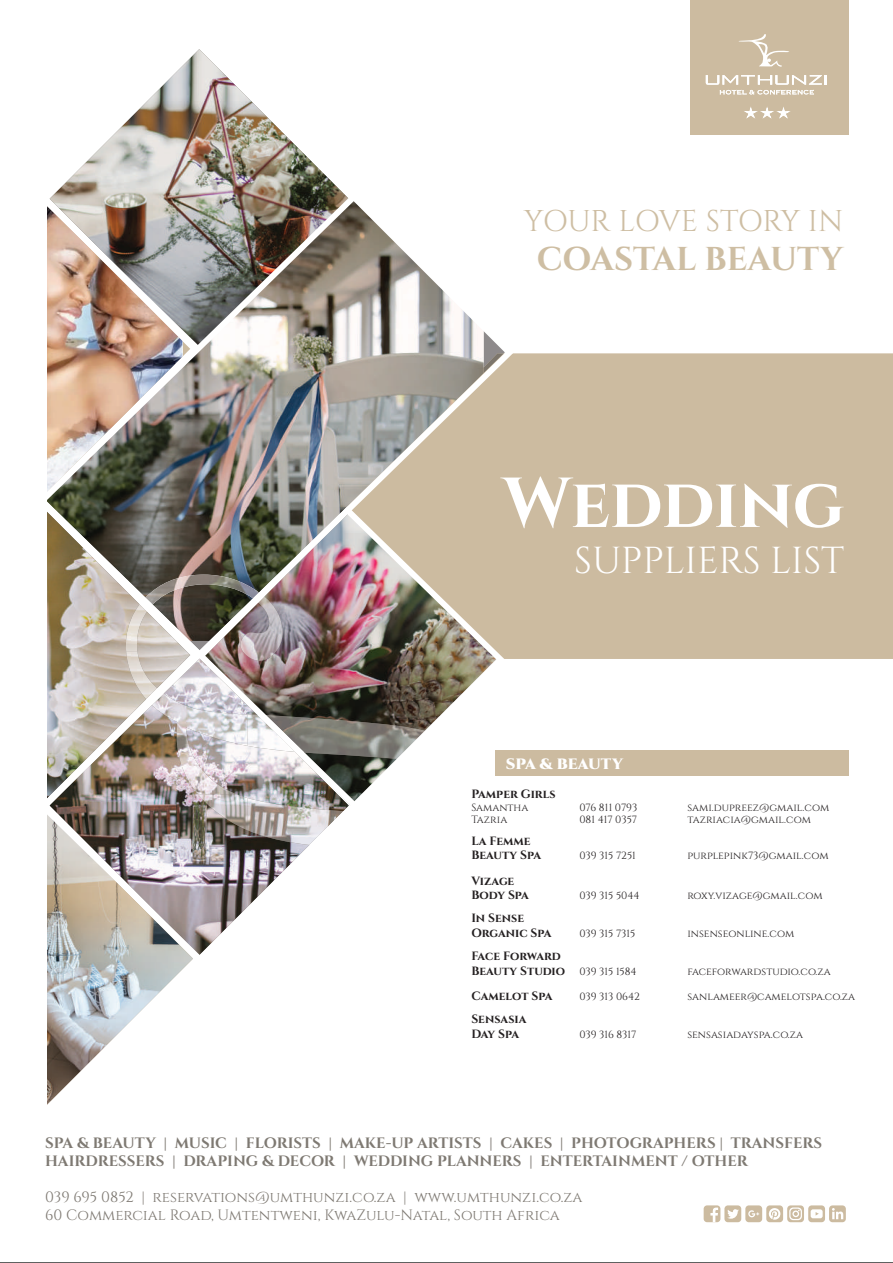
<style>
.page{position:relative;width:893px;height:1263px;background:#fff}
.page>*{position:absolute;margin:0;border:0;box-sizing:border-box;transform-origin:0 0}
.t1{font:700 70.5px "Cinzel";letter-spacing:-.01em;color:#fff}
.t2{font:37.5px "Cinzel";letter-spacing:-.005em;color:#fff}
.t3{font:700 33px "Cinzel";color:#cebea3}
.t4{font:30px "Cinzel";letter-spacing:-.02em;color:#cebea3}
.t5{font:700 15px/18px "Cinzel";letter-spacing:-.005em;color:#7e7972}
.t6{font:15px/18px "Cinzel";color:#7e7972}
.t7{font:900 15px "Cinzel";color:#fff}
.t8{font:700 12px/14.4px "Cinzel";letter-spacing:-.005em;color:#231f20}
.t9{font:10.5px "Cinzel";color:#231f20}
.s1{font-weight:400;font-size:10.5px}
</style>
<div class="page">
<div style="left:690px;top:1px;width:158px;height:134px;background:#ccbba0"></div>
<svg style="left:739px;top:34px;width:50px;height:33px"></svg>
<svg style="left:706px;top:75px;width:121px;height:20px"></svg>
<svg style="left:744px;top:107px;width:47px;height:12px"></svg>
<div style="left:704px;top:1205px;width:16px;height:17px;background:#ccbba0;border-radius:3px"></div>
<svg style="left:710px;top:1207px;width:8px;height:15px"></svg>
<div style="left:787px;top:1205px;width:17px;height:17px;background:#ccbba0;border-radius:3px"></div>
<svg style="left:789px;top:1207px;width:13px;height:13px"></svg>
<div style="left:724px;top:1205px;width:17px;height:17px;background:#ccbba0;border-radius:3px"></div>
<svg style="left:727px;top:1209px;width:12px;height:10px"></svg>
<div style="left:766px;top:1205px;width:17px;height:17px;background:#ccbba0;border-radius:3px"></div>
<svg style="left:769px;top:1208px;width:12px;height:12px"></svg>
<div style="left:745px;top:1205px;width:17px;height:17px;background:#ccbba0;border-radius:3px"></div>
<svg style="left:748px;top:1210px;width:11px;height:7px"></svg>
<div style="left:808px;top:1205px;width:17px;height:17px;background:#ccbba0;border-radius:3px"></div>
<div style="left:811px;top:1209px;width:12px;height:9px;background:#fff;border-radius:2px"></div>
<div style="left:829px;top:1205px;width:17px;height:17px;background:#ccbba0;border-radius:3px"></div>
<svg style="left:832px;top:1208px;width:11px;height:11px"></svg>
<div style="left:615px;top:353px;width:278px;height:157px;background:#ccbba0"></div>
<img style="left:47px;top:353px;width:568px;height:148px">
<img style="left:47px;top:55px;width:146px;height:298px">
<img style="left:47px;top:501px;width:589px;height:97px">
<svg style="left:347px;top:510px;width:546px;height:266px;fill:#ccbba0"></svg>
<img style="left:193px;top:49px;width:312px;height:304px">
<svg style="left:47px;top:511px;width:143px;height:145px;background:#928a7c"></svg>
<img style="left:145px;top:575px;width:114px;height:23px">
<svg style="left:253px;top:592px;width:11px;height:6px"></svg>
<img style="left:141px;top:598px;width:390px;height:58px">
<img style="left:47px;top:656px;width:526px;height:149px">
<img style="left:47px;top:805px;width:302px;height:300px">
<hr style="left:0;top:1262px;width:893px;height:1px;background:#606160">
<div style="left:495px;top:750px;width:353px;height:25px;background:#ccbba0"></div>
<h3 class="t4" style="left:524px;top:203px;width:321px">YOUR LOVE STORY IN</h3>
<h3 class="t3" style="left:537px;top:239px;width:308px">COASTAL BEAUTY</h3>
<h1 class="t1" style="left:503px;top:460px;width:343px">Wedding</h1>
<h2 class="t2" style="left:574px;top:538px;width:272px">SUPPLIERS LIST</h2>
<h3 class="t7" style="left:506px;top:754px;width:119px">SPA &amp; BEAUTY</h3>
<p class="t8" style="left:471px;top:787px;width:86px">Pamper Girls</p>
<p class="t9" style="left:471px;top:801px;width:59px">Samantha</p>
<p class="t9" style="left:579px;top:801px;width:60px">076 811 0793</p>
<p class="t9" style="left:687px;top:801px;width:143px">sami.dupreez@gmail.com</p>
<p class="t9" style="left:471px;top:814px;width:38px">Tazria</p>
<p class="t9" style="left:579px;top:814px;width:59px">081 417 0357</p>
<p class="t9" style="left:687px;top:814px;width:125px">tazriacia@gmail.com</p>
<p class="t8" style="left:471px;top:834px;width:71px">La Femme<br>Beauty Spa</p>
<p class="t9" style="left:579px;top:850px;width:58px">039 315 7251</p>
<p class="t9" style="left:687px;top:850px;width:143px">purplepink73@gmail.com</p>
<p class="t8" style="left:471px;top:874px;width:59px">Vizage<br>Body Spa</p>
<p class="t9" style="left:579px;top:889px;width:62px">039 315 5044</p>
<p class="t9" style="left:687px;top:889px;width:137px">roxy.vizage@gmail.com</p>
<p class="t8" style="left:471px;top:911px;width:82px">In Sense<br>Organic Spa</p>
<p class="t9" style="left:579px;top:927px;width:58px">039 315 7315</p>
<p class="t9" style="left:687px;top:927px;width:108px">insenseonline.com</p>
<p class="t8" style="left:471px;top:949px;width:167px">Face Forward<br>Beauty Studio <span class="s1">039 315 1584</span></p>
<p class="t9" style="left:687px;top:965px;width:145px">faceforwardstudio.co.za</p>
<p class="t8" style="left:471px;top:989px;width:83px">Camelot Spa</p>
<p class="t9" style="left:579px;top:990px;width:62px">039 313 0642</p>
<p class="t9" style="left:687px;top:990px;width:169px">sanlameer@camelotspa.co.za</p>
<p class="t8" style="left:471px;top:1012px;width:57px">Sensasia<br>Day Spa</p>
<p class="t9" style="left:579px;top:1028px;width:59px">039 316 8317</p>
<p class="t9" style="left:687px;top:1028px;width:117px">sensasiadayspa.co.za</p>
<h3 class="t5" style="left:45px;top:1135px;width:779px">SPA &amp; BEAUTY | MUSIC | FLORISTS | MAKE-UP ARTISTS | CAKES | PHOTOGRAPHERS | TRANSFERS<br>HAIRDRESSERS | DRAPING &amp; DECOR | WEDDING PLANNERS | ENTERTAINMENT / OTHER</h3>
<h3 class="t6" style="left:45px;top:1189px;width:539px">039 695 0852 | reservations@umthunzi.co.za | www.umthunzi.co.za<br>60 Commercial Road, Umtentweni, KwaZulu-Natal, South Africa</h3>
</div>
